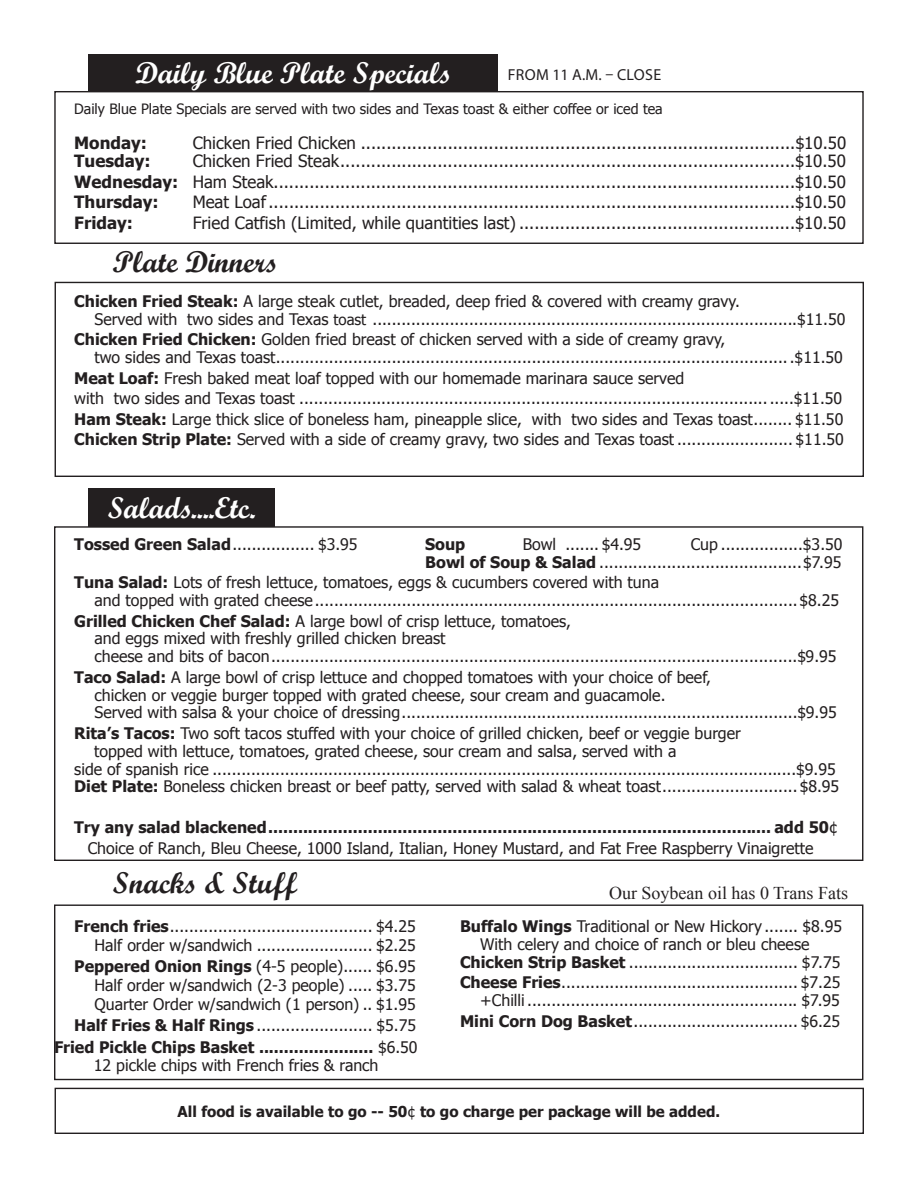
<style>
.page{position:relative;width:918px;height:1188px;background:#fff}
.page>*{position:absolute;margin:0;border:0;box-sizing:border-box;transform-origin:0 0}
.t1{font:30px "Script MT Bold";color:#fff}
.t2{font:30px "Script MT Bold";color:#231f20}
.t3{font:18px "Times New Roman";color:#231f20}
.t4{font:16.8px/20.5px "Tahoma";color:#231f20;text-align:justify}
.t5{font:700 16.8px "Tahoma";color:#231f20}
.t6{font:15.9px/17.9px "Tahoma";color:#231f20}
.t7{font:700 15.9px/20.5px "Tahoma";color:#231f20}
.t8{font:15.9px "Myriad Pro";letter-spacing:.02em;color:#231f20}
.t9{font:700 15px "Tahoma";color:#231f20}
.t10{font:14.25px "Tahoma";color:#231f20}
.s1{font-weight:700}
.s2{font-size:15px}
.s3{font-weight:400}
</style>
<div class="page">
<div style="left:54px;top:904px;width:809px;height:176px;border:1px solid #231f20"></div>
<div style="left:54px;top:91px;width:810px;height:153px;border:1px solid #231f20"></div>
<div style="left:89px;top:54px;width:409px;height:37px;background:#231f20"></div>
<div style="left:55px;top:282px;width:809px;height:195px;border:1px solid #231f20"></div>
<div style="left:89px;top:489px;width:186px;height:38px;background:#231f20"></div>
<div style="left:55px;top:1088px;width:809px;height:46px;border:1px solid #231f20"></div>
<h1 class="t1" style="left:135px;top:54px;width:318px">Daily Blue Plate Specials</h1>
<p class="t8" style="left:508px;top:65px;width:155px">FROM 11 A.M. – CLOSE</p>
<p class="t10" style="left:74px;top:99px;width:590px">Daily Blue Plate Specials are served with two sides and Texas toast &amp; either coffee or iced tea</p>
<p class="t5" style="left:74px;top:131px;width:74px">Monday:</p>
<p class="t4" style="left:193px;top:132px;width:655px">Chicken Fried Chicken .....................................................................................$10.50</p>
<p class="t5" style="left:74px;top:149px;width:78px">Tuesday:</p>
<p class="t4" style="left:74px;top:150px;width:773px;text-indent:118px">Chicken Fried Steak .........................................................................................$10.50<br><span class="s1">Wednesday:</span> Ham Steak ......................................................................................................$10.50<br><span class="s1">Thursday:</span></p>
<p class="t4" style="left:193px;top:191px;width:655px">Meat Loaf .......................................................................................................$10.50</p>
<p class="t5" style="left:74px;top:211px;width:60px">Friday:</p>
<p class="t4" style="left:193px;top:212px;width:655px">Fried Catfish (Limited, while quantities last) ......................................................$10.50</p>
<h1 class="t2" style="left:113px;top:244px;width:167px">Plate Dinners</h1>
<p class="t6" style="left:95px;top:292px;width:752px;text-indent:-20px"><span class="s1">Chicken Fried Steak:</span> A large steak cutlet, breaded, deep fried &amp; covered with creamy gravy.<br>Served with two sides and Texas <span class="s2">toast</span> ........................................................................................$11.50</p>
<p class="t6" style="left:95px;top:330px;width:750px;text-indent:-20px"><span class="s1">Chicken Fried Chicken:</span> Golden fried breast of chicken served with a side of creamy gravy,<br>two sides and Texas toast ...........................................................................................................$11.50</p>
<p class="t6" style="left:74px;top:367px;width:771px;line-height:20.5px"><span class="s1">Meat Loaf:</span> Fresh baked meat loaf topped with our homemade marinara sauce served<br>with two sides and Texas toast ......................................................................................................$11.50<br><span class="s1">Ham Steak:</span> Large thick slice of boneless ham, pineapple slice, with two sides and Texas toast ........ $11.50<br><span class="s1">Chicken Strip Plate:</span> Served with a side of creamy gravy, two sides and Texas toast ........................ $11.50</p>
<h1 class="t1" style="left:108px;top:490px;width:149px">Salads....Etc.</h1>
<p class="t6" style="left:425px;top:535px;width:419px;text-align:right">Cup .................$3.50<br><span class="s1">Bowl of Soup &amp; Salad</span> ..........................................$7.95</p>
<p class="t6" style="left:95px;top:573px;width:746px;text-indent:-20px"><span class="s1">Tuna Salad:</span> Lots of fresh lettuce, tomatoes, eggs &amp; cucumbers covered with tuna<br>and topped with grated cheese ....................................................................................................$8.25</p>
<p class="t6" style="left:95px;top:611px;width:744px;text-indent:-20px"><span class="s1">Grilled Chicken Chef Salad:</span> A large bowl of crisp lettuce, tomatoes,<br>and eggs mixed with freshly grilled chicken breast<br>cheese and bits of bacon .............................................................................................................$9.95</p>
<p class="t6" style="left:95px;top:667px;width:744px;text-indent:-20px"><span class="s1">Taco Salad:</span> A large bowl of crisp lettuce and chopped tomatoes with your choice of beef,<br>chicken or veggie burger topped with grated cheese, sour cream and guacamole.<br>Served with salsa &amp; your choice of dressing ..................................................................................$9.95</p>
<p class="t6" style="left:74px;top:723px;width:668px"><span class="s1">Rita’s Tacos:</span> Two soft tacos stuffed with your choice of grilled chicken, beef or veggie burger</p>
<p class="t6" style="left:94px;top:741px;width:584px">topped with lettuce, tomatoes, grated cheese, sour cream and salsa, served with a</p>
<p class="t6" style="left:74px;top:759px;width:763px">side of spanish rice .........................................................................................................................$9.95</p>
<p class="t6" style="left:74px;top:777px;width:767px"><span class="s1">Diet Plate:</span> Boneless chicken breast or beef patty, served with salad &amp; wheat toast ............................$8.95</p>
<p class="t7" style="left:88px;top:816px;width:752px;text-indent:-13px">Try any salad blackened..................................................................................................... add 50<span class="s3">¢<br>Choice of Ranch, Bleu Cheese, 1000 Island, Italian, Honey Mustard, and Fat Free Raspberry Vinaigrette</span></p>
<p class="t6" style="left:74px;top:535px;width:285px"><span class="s1">Tossed Green Salad</span>................. $3.95</p>
<p class="t7" style="left:425px;top:533px;width:42px">Soup</p>
<p class="t6" style="left:523px;top:535px;width:120px">B owl ....... $4.95</p>
<h1 class="t2" style="left:113px;top:865px;width:186px">Snacks &amp; Stuff</h1>
<p class="t6" style="left:74px;top:916px;width:343px;line-height:18.8px;text-align:right"><span class="s1">French fries</span>.......................................... $4.25<br>Half order w/sandwich ........................ $2.25</p>
<p class="t6" style="left:94px;top:956px;width:323px;line-height:18.8px;text-align:justify;text-indent:-20px"><span class="s1">Peppered Onion Rings</span> (4-5 people)...... $6.95<br>Half order w/sandwich (2-3 people) ..... $3.75<br>Quarter Order w/sandwich (1 person) .. $1.95</p>
<p class="t7" style="left:54px;top:1014px;width:365px;line-height:21.5px;text-align:right">Half Fries &amp; Half Rings <span class="s3">........................ $5.75<br></span>Fried Pickle Chips Basket ....................... <span class="s3">$6.50</span></p>
<p class="t6" style="left:94px;top:1056px;width:286px">12 pickle chips with French fries &amp; ranch</p>
<p class="t9" style="left:178px;top:1101px;width:544px">All food is available to go -- 50<span class="s3">¢</span> to go charge per package will be added.</p>
<p class="t3" style="left:609px;top:881px;width:241px">Our Soybean oil has 0 Trans Fats</p>
<p class="t6" style="left:460px;top:917px;width:384px"><span class="s1">Buffalo Wings</span> Traditional or New Hickory ....... $8.95</p>
<p class="t6" style="left:480px;top:934px;width:331px">With celery and choice of ranch or bleu cheese</p>
<p class="t6" style="left:460px;top:952px;width:382px"><span class="s1">Chicken Strip Basket</span> ................................... $7.75</p>
<p class="t6" style="left:460px;top:973px;width:382px;text-align:right"><span class="s1">Cheese Fries</span>................................................. $7.25 +Chilli ........................................................ $7.95</p>
<p class="t6" style="left:460px;top:1011px;width:382px"><span class="s1">Mini Corn Dog Basket</span>.................................. $6.25</p>
</div>
